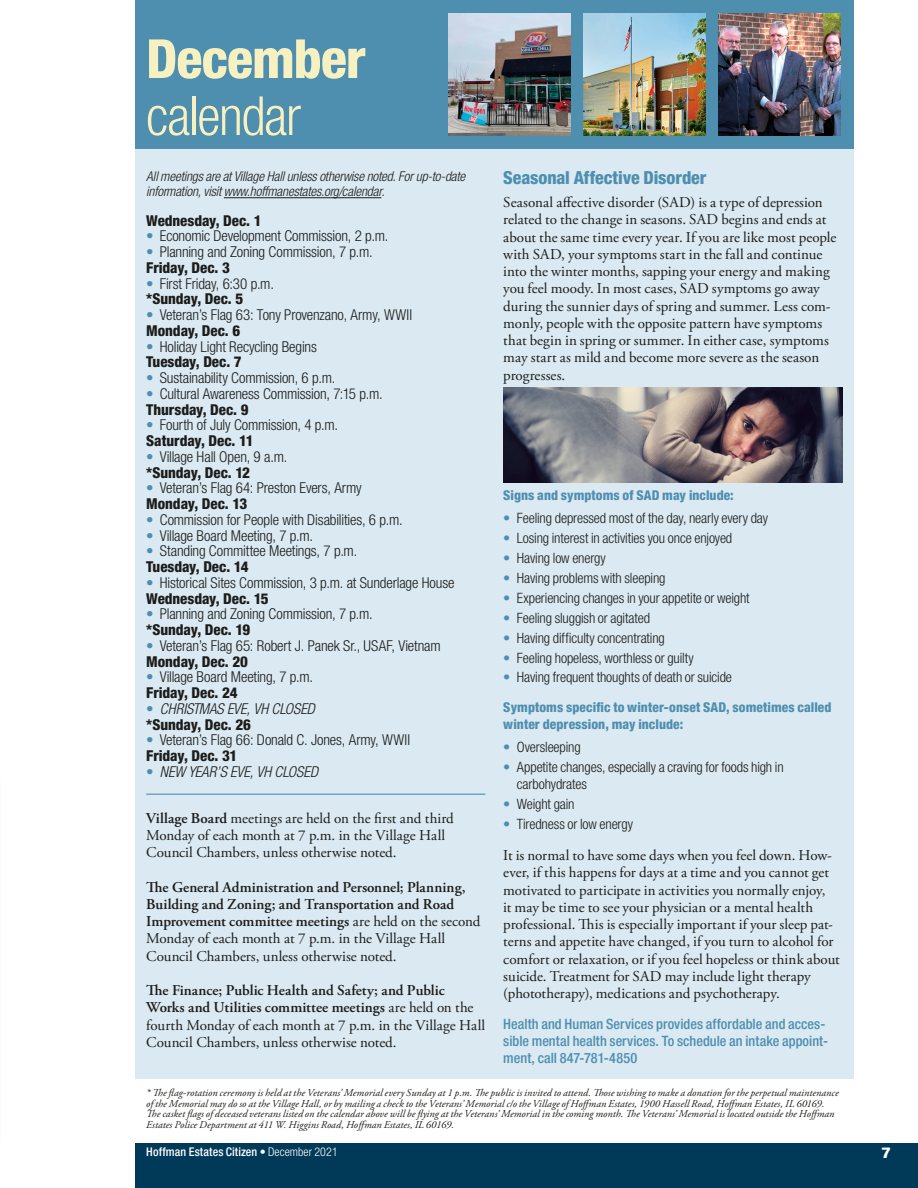
<style>
.page{position:relative;width:918px;height:1188px;background:#fff}
.page>*{position:absolute;margin:0;border:0;box-sizing:border-box;transform-origin:0 0}
._01A-headline_A{font:800 condensed 54px/57px "Helvetica Neue LT Std";letter-spacing:-.015em;color:#f7f0c1}
._07-body_head_A{font:800 condensed 18px "Helvetica Neue LT Std";letter-spacing:-.005em;color:#4e8eaf}
._05-body{font:15px/17.2px "Adobe Garamond Pro";color:#1c1c1a}
.t1{font:300 condensed 15px "Helvetica Neue LT Std";letter-spacing:-.01em;color:#1c1c1a}
.t2{font:800 condensed 15px "Helvetica Neue LT Std";letter-spacing:-.005em;color:#1c1c1a}
.t3{font:600 15px/17.2px "Adobe Garamond Pro";color:#1c1c1a}
.t4{font:italic 300 condensed 15px "Helvetica Neue LT Std";letter-spacing:-.005em;color:#1c1c1a}
._05-body-2{font:800 condensed 15px "Helvetica Neue LT Std";color:#fff;scale:1.2 1}
.t5{font:300 condensed 14.25px/17.2px "Helvetica Neue LT Std";letter-spacing:-.01em;color:#1c1c1a}
._10-more_info{font:500 condensed 14.25px/17.2px "Helvetica Neue LT Std";color:#4e8eaf}
._05-body-3{font:italic 300 condensed 13.5px/15.8px "Helvetica Neue LT Std";letter-spacing:-.01em;color:#1c1c1a}
._07-body_head_A-2{font:800 condensed 13.5px/16.5px "Helvetica Neue LT Std";letter-spacing:.005em;color:#4e8eaf}
._05-body-4{font:500 condensed 12px "Helvetica Neue LT Std";letter-spacing:.01em;color:#fff}
._05-body-5{font:italic 10.5px/10.5px "Adobe Garamond Pro";letter-spacing:.005em;color:#1c1c1a}
.s1{font-weight:300}
.s2{color:#4e8eaf}
.s3{font-style:normal;color:#4e8eaf}
.s4{font-weight:600}
.s5{font-weight:400}
</style>
<div class="page">
<div style="left:135px;top:0;width:719px;height:1079px;background:#dae9f2"></div>
<div style="left:135px;top:0;width:719px;height:148px;background:#4e8eaf"></div>
<hr style="left:224px;top:197px;width:157px;height:1px;background:#1c1c1a">
<hr style="left:146px;top:794px;width:339px;height:1px;background:#4e8eaf">
<div style="left:135px;top:1143px;width:783px;height:45px;background:#003a58"></div>
<img style="left:584px;top:14px;width:121px;height:121px">
<img style="left:449px;top:14px;width:121px;height:121px">
<img style="left:719px;top:14px;width:121px;height:121px">
<img style="left:503px;top:388px;width:339px;height:95px">
<p class="_01A-headline_A" style="left:146px;top:29px;width:221px">December <span class="s1">calendar</span></p>
<p class="_05-body-3" style="left:146px;top:168px;width:321px">All meetings are at Village Hall unless otherwise noted. For up-to-date information, visit www.hoffmanestates.org/calendar.</p>
<p class="t2" style="left:146px;top:211px;width:117px">Wednesday, Dec. 1</p>
<p class="t1" style="left:146px;top:227px;width:244px"><span class="s2">•</span> Economic Development Commission, 2 p.m.</p>
<p class="t1" style="left:146px;top:243px;width:228px"><span class="s2">•</span> Planning and Zoning Commission, 7 p.m.</p>
<p class="t2" style="left:146px;top:258px;width:85px">Friday, Dec. 3</p>
<p class="t1" style="left:146px;top:275px;width:129px"><span class="s2">•</span> First Friday, 6:30 p.m.</p>
<p class="t2" style="left:146px;top:290px;width:98px">*Sunday, Dec. 5</p>
<p class="t1" style="left:146px;top:306px;width:267px"><span class="s2">•</span> Veteran’s Flag 63: Tony Provenzano, Army, WWII</p>
<p class="t2" style="left:146px;top:321px;width:95px">Monday, Dec. 6</p>
<p class="t1" style="left:146px;top:338px;width:172px"><span class="s2">•</span> Holiday Light Recycling Begins</p>
<p class="t2" style="left:146px;top:353px;width:97px">Tuesday, Dec. 7</p>
<p class="t1" style="left:146px;top:369px;width:191px"><span class="s2">•</span> Sustainability Commission, 6 p.m.</p>
<p class="t1" style="left:146px;top:385px;width:238px"><span class="s2">•</span> Cultural Awareness Commission, 7:15 p.m.</p>
<p class="t2" style="left:146px;top:400px;width:104px">Thursday, Dec. 9</p>
<p class="t1" style="left:146px;top:416px;width:193px"><span class="s2">•</span> Fourth of July Commission, 4 p.m.</p>
<p class="t2" style="left:146px;top:432px;width:109px">Saturday, Dec. 11</p>
<p class="t1" style="left:146px;top:448px;width:143px"><span class="s2">•</span> Village Hall Open, 9 a.m.</p>
<p class="t2" style="left:146px;top:463px;width:105px">*Sunday, Dec. 12</p>
<p class="t1" style="left:146px;top:479px;width:217px"><span class="s2">•</span> Veteran’s Flag 64: Preston Evers, Army</p>
<p class="t2" style="left:146px;top:495px;width:102px">Monday, Dec. 13</p>
<p class="t1" style="left:146px;top:511px;width:258px"><span class="s2">•</span> Commission for People with Disabilities, 6 p.m.</p>
<p class="t1" style="left:146px;top:527px;width:168px"><span class="s2">•</span> Village Board Meeting, 7 p.m.</p>
<p class="t1" style="left:146px;top:542px;width:213px"><span class="s2">•</span> Standing Committee Meetings, 7 p.m.</p>
<p class="t2" style="left:146px;top:558px;width:104px">Tuesday, Dec. 14</p>
<p class="t1" style="left:146px;top:574px;width:310px"><span class="s2">•</span> Historical Sites Commission, 3 p.m. at Sunderlage House</p>
<p class="t2" style="left:146px;top:589px;width:124px">Wednesday, Dec. 15</p>
<p class="t1" style="left:146px;top:605px;width:228px"><span class="s2">•</span> Planning and Zoning Commission, 7 p.m.</p>
<p class="t2" style="left:146px;top:621px;width:105px">*Sunday, Dec. 19</p>
<p class="t1" style="left:146px;top:637px;width:296px"><span class="s2">•</span> Veteran’s Flag 65: Robert J. Panek Sr., USAF, Vietnam</p>
<p class="t2" style="left:146px;top:652px;width:103px">Monday, Dec. 20</p>
<p class="t1" style="left:146px;top:668px;width:168px"><span class="s2">•</span> Village Board Meeting, 7 p.m.</p>
<p class="t2" style="left:146px;top:684px;width:93px">Friday, Dec. 24</p>
<p class="t4" style="left:146px;top:700px;width:170px"><span class="s3">•</span> CHRISTMAS EVE, VH CLOSED</p>
<p class="t2" style="left:146px;top:715px;width:106px">*Sunday, Dec. 26</p>
<p class="t1" style="left:146px;top:731px;width:266px"><span class="s2">•</span> Veteran’s Flag 66: Donald C. Jones, Army, WWII</p>
<p class="t2" style="left:146px;top:747px;width:93px">Friday, Dec. 31</p>
<p class="t4" style="left:146px;top:763px;width:173px"><span class="s3">•</span> NEW YEAR’S EVE, VH CLOSED</p>
<p class="_05-body" style="left:146px;top:810px;width:309px"><span class="s4">Village Board</span> meetings are held on the first and third<br>Monday of each month at 7 p.m. in the Village Hall<br>Council Chambers, unless otherwise noted.</p>
<p class="t3" style="left:146px;top:878px;width:336px">The General Administration and Personnel; Planning, Building and Zoning; and Transportation and Road Improvement committee meetings <span class="s5">are held on the second Monday of each month at 7 p.m. in the Village Hall Council Chambers, unless otherwise noted.</span></p>
<p class="_05-body" style="left:146px;top:982px;width:341px"><span class="s4">The Finance; Public Health and Safety; and Public Works and Utilities committee meetings</span> are held on the fourth Monday of each month at 7 p.m. in the Village Hall Council Chambers, unless otherwise noted.</p>
<p class="_07-body_head_A" style="left:503px;top:166px;width:205px">Seasonal Affective Disorder</p>
<p class="_05-body" style="left:503px;top:194px;width:335px">Seasonal affective disorder (SAD) is a type of depression related to the change in seasons. SAD begins and ends at about the same time every year. If you are like most people with SAD, your symptoms start in the fall and continue into the winter months, sapping your energy and making you feel moody. In most cases, SAD symptoms go away during the sunnier days of spring and summer. Less com&shy;monly, people with the opposite pattern have symptoms that begin in spring or summer. In either case, symptoms may start as mild and become more severe as the season progresses.</p>
<p class="_07-body_head_A-2" style="left:503px;top:486px;width:232px">Signs and symptoms of SAD may include:</p>
<p class="t5" style="left:503px;top:509px;width:266px"><span class="s2">•</span> Feeling depressed most of the day, nearly every day</p>
<p class="t5" style="left:503px;top:529px;width:230px"><span class="s2">•</span> Losing interest in activities you once enjoyed</p>
<p class="t5" style="left:503px;top:549px;width:104px"><span class="s2">•</span> Having low energy</p>
<p class="t5" style="left:503px;top:569px;width:164px"><span class="s2">•</span> Having problems with sleeping</p>
<p class="t5" style="left:503px;top:589px;width:248px"><span class="s2">•</span> Experiencing changes in your appetite or weight</p>
<p class="t5" style="left:503px;top:609px;width:148px"><span class="s2">•</span> Feeling sluggish or agitated</p>
<p class="t5" style="left:503px;top:629px;width:163px"><span class="s2">•</span> Having difficulty concentrating</p>
<p class="t5" style="left:503px;top:649px;width:192px"><span class="s2">•</span> Feeling hopeless, worthless or guilty</p>
<p class="t5" style="left:503px;top:669px;width:230px"><span class="s2">•</span> Having frequent thoughts of death or suicide</p>
<p class="_07-body_head_A-2" style="left:503px;top:699px;width:330px">Symptoms specific to winter-onset SAD, sometimes called winter depression, may include:</p>
<p class="t5" style="left:503px;top:738px;width:79px"><span class="s2">•</span> Oversleeping</p>
<p class="t5" style="left:517px;top:758px;width:268px;text-indent:-14px"><span class="s2">•</span> Appetite changes, especially a craving for foods high in carbohydrates</p>
<p class="t5" style="left:503px;top:796px;width:73px"><span class="s2">•</span> Weight gain</p>
<p class="t5" style="left:503px;top:816px;width:131px"><span class="s2">•</span> Tiredness or low energy</p>
<p class="_05-body" style="left:503px;top:847px;width:338px">It is normal to have some days when you feel down. How&shy;ever, if this happens for days at a time and you cannot get motivated to participate in activities you normally enjoy,<br>it may be time to see your physician or a mental health professional. This is especially important if your sleep pat&shy;terns and appetite have changed, if you turn to alcohol for comfort or relaxation, or if you feel hopeless or think about suicide. Treatment for SAD may include light therapy (phototherapy), medications and psychotherapy.</p>
<p class="_10-more_info" style="left:503px;top:1015px;width:326px">Health and Human Services provides affordable and acces&shy;sible mental health services. To schedule an intake appoint&shy;ment, call 847-781-4850</p>
<p class="_05-body-5" style="left:146px;top:1088px;width:694px">* The flag-rotation ceremony is held at the Veterans’ Memorial every Sunday at 1 p.m. The public is invited to attend. Those wishing to make a donation for the perpetual maintenance of the Memorial may do so at the Village Hall, or by mailing a check to the Veterans’ Memorial c/o the Village of Hoffman Estates, 1900 Hassell Road, Hoffman Estates, IL 60169.<br>The casket flags of deceased veterans listed on the calendar above will be flying at the Veterans’ Memorial in the coming month. The Veterans’ Memorial is located outside the Hoffman Estates Police Department at 411 W. Higgins Road, Hoffman Estates, IL 60169.</p>
<p class="_05-body-4" style="left:146px;top:1145px;width:193px">Hoffman Estates Citizen <span class="s1">• December 2021</span></p>
<p class="_05-body-2" style="left:882px;top:1144px;width:9px">7</p>
</div>
